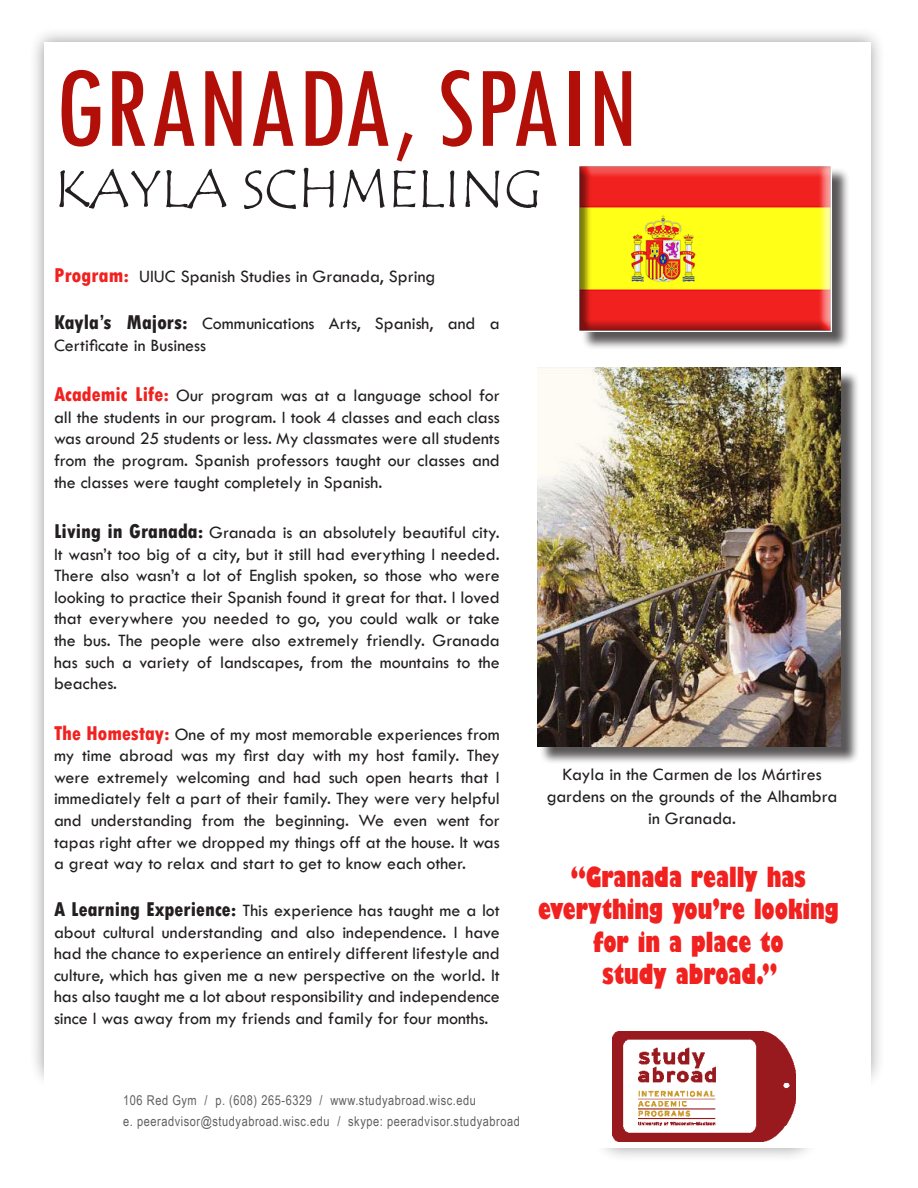
<style>
.page{position:relative;width:918px;height:1188px;background:#fff}
.page>*{position:absolute;margin:0;border:0;box-sizing:border-box;transform-origin:0 0}
.t1{font:condensed 120px "Tw Cen";color:#b20f08}
.t2{font:54px "Tempus Sans ITC";color:#231f20}
.t3{font:800 condensed 27px/32.4px "Gill Sans";color:#f1211f;text-align:center}
.t4{font:18px/21.6px "Tw Cen";color:#231f20;text-align:justify}
.t5{font:13.5px "Arial Narrow";letter-spacing:.04em;color:#5f6061}
.s1{font-weight:800;font-stretch:condensed;font-size:21px;color:#f1211f}
.s2{font-weight:800;font-stretch:condensed;font-size:21px}
</style>
<div class="page">
<div style="left:29px;top:27px;width:856px;height:1136px;background:#231f20;opacity:.45"></div>
<img style="left:44px;top:42px;width:826px;height:1106px">
<img style="left:612px;top:1032px;width:184px;height:110px">
<div style="left:581px;top:167px;width:270px;height:183px;background:#231f20;opacity:.75"></div>
<img style="left:579px;top:165px;width:253px;height:166px">
<div style="left:540px;top:370px;width:319px;height:395px;background:#231f20;opacity:.75"></div>
<img style="left:537px;top:368px;width:304px;height:378px">
<p class="t1" style="left:54px;top:36px;width:585px">GRANADA, SPAIN</p>
<p class="t2" style="left:54px;top:155px;width:489px">KAYLA SCHMELING</p>
<p class="t4" style="left:54px;top:266px;width:383px"><span class="s1">Program:</span> UIUC Spanish Studies in Granada, Spring</p>
<p class="t4" style="left:54px;top:313px;width:447px"><span class="s2">Kayla’s Majors:</span> Communications Arts, Spanish, and a<br>Certificate in Business</p>
<p class="t4" style="left:54px;top:385px;width:447px"><span class="s1">Academic Life:</span> Our program was at a language school for all the students in our program. I took 4 classes and each class was around 25 students or less. My classmates were all students from the program. Spanish professors taught our classes and the classes were taught completely in Spanish.</p>
<p class="t4" style="left:54px;top:521px;width:447px"><span class="s2">Living in Granada:</span> Granada is an absolutely beautiful city.<br>It wasn’t too big of a city, but it still had everything I needed.<br>There also wasn’t a lot of English spoken, so those who were looking to practice their Spanish found it great for that. I loved that everywhere you needed to go, you could walk or take the bus. The people were also extremely friendly. Granada has such a variety of landscapes, from the mountains to the beaches.</p>
<p class="t4" style="left:54px;top:723px;width:447px"><span class="s1">The Homestay:</span> One of my most memorable experiences from my time abroad was my first day with my host family. They were extremely welcoming and had such open hearts that I immediately felt a part of their family. They were very helpful and understanding from the beginning. We even went for tapas right after we dropped my things off at the house. It was a great way to relax and start to get to know each other.</p>
<p class="t4" style="left:54px;top:899px;width:447px"><span class="s2">A Learning Experience:</span> This experience has taught me a lot about cultural understanding and also independence. I have had the chance to experience an entirely different lifestyle and culture, which has given me a new perspective on the world. It has also taught me a lot about responsibility and independence since I was away from my friends and family for four months.</p>
<p class="t4" style="left:547px;top:764px;width:292px;text-align:center">Kayla in the Carmen de los Mártires gardens on the grounds of the Alhambra in Granada.</p>
<p class="t3" style="left:538px;top:862px;width:302px">“Granada really has everything you’re looking for in a place to</p>
<p class="t3" style="left:602px;top:959px;width:176px">study abroad.”</p>
<p class="t5" style="left:123px;top:1091px;width:354px">106 Red Gym / p. (608) 265-6329 / www.studyabroad.wisc.edu</p>
<p class="t5" style="left:123px;top:1112px;width:398px">e. peeradvisor@studyabroad.wisc.edu / skype: peeradvisor.studyabroad</p>
</div>
